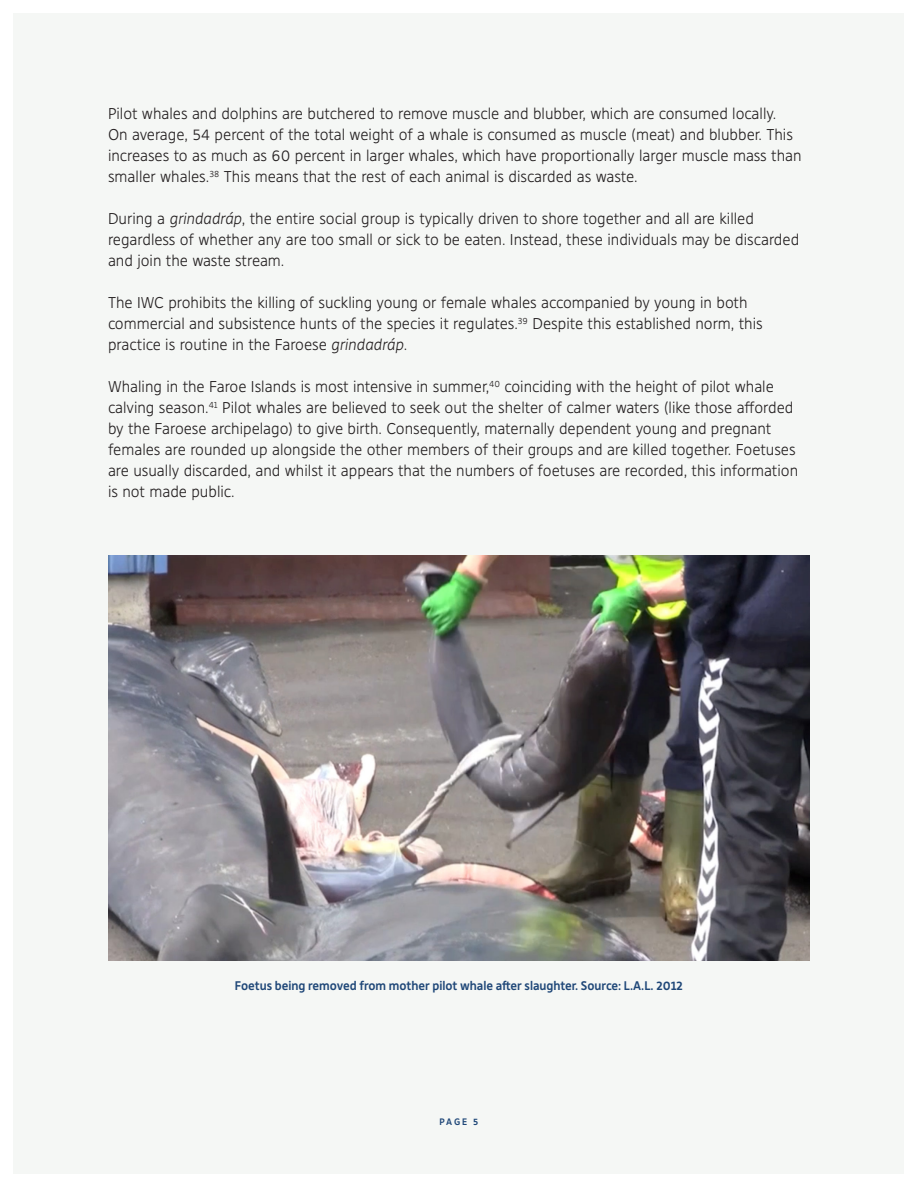
<style>
.page{position:relative;width:918px;height:1188px;background:#fff}
.page>*{position:absolute;margin:0;border:0;box-sizing:border-box;transform-origin:0 0}
.t1{font:300 15px/21px "Senza";color:#231f20}
.t2{font:700 12px "Senza";color:#1f4778}
.t3{font:700 9px "Senza";color:#1f4778}
.s1{font-style:italic}
</style>
<div class="page">
<div style="left:14px;top:14px;width:890px;height:1160px;background:#f5f7f5"></div>
<img style="left:108px;top:555px;width:702px;height:406px">
<p class="t1" style="left:108px;top:104px;width:695px">Pilot whales and dolphins are butchered to remove muscle and blubber, which are consumed locally.<br>On average, 54 percent of the total weight of a whale is consumed as muscle (meat) and blubber. This increases to as much as 60 percent in larger whales, which have proportionally larger muscle mass than smaller whales.<sup>38</sup> This means that the rest of each animal is discarded as waste.</p>
<p class="t1" style="left:108px;top:209px;width:693px">During a <span class="s1">grindadráp</span>, the entire social group is typically driven to shore together and all are killed regardless of whether any are too small or sick to be eaten. Instead, these individuals may be discarded and join the waste stream.</p>
<p class="t1" style="left:108px;top:293px;width:656px">The IWC prohibits the killing of suckling young or female whales accompanied by young in both commercial and subsistence hunts of the species it regulates.<sup>39</sup> Despite this established norm, this practice is routine in the Faroese <span class="s1">grindadráp</span>.</p>
<p class="t1" style="left:108px;top:377px;width:692px">Whaling in the Faroe Islands is most intensive in summer,<sup>40</sup> coinciding with the height of pilot whale calving season.<sup>41</sup> Pilot whales are believed to seek out the shelter of calmer waters (like those afforded by the Faroese archipelago) to give birth. Consequently, maternally dependent young and pregnant females are rounded up alongside the other members of their groups and are killed together. Foetuses are usually discarded, and whilst it appears that the numbers of foetuses are recorded, this information is not made public.</p>
<p class="t2" style="left:235px;top:979px;width:450px">Foetus being removed from mother pilot whale after slaughter. Source: L.A.L. 2012</p>
<p class="t3" style="left:440px;top:1116px;width:40px">PAGE 5</p>
</div>
